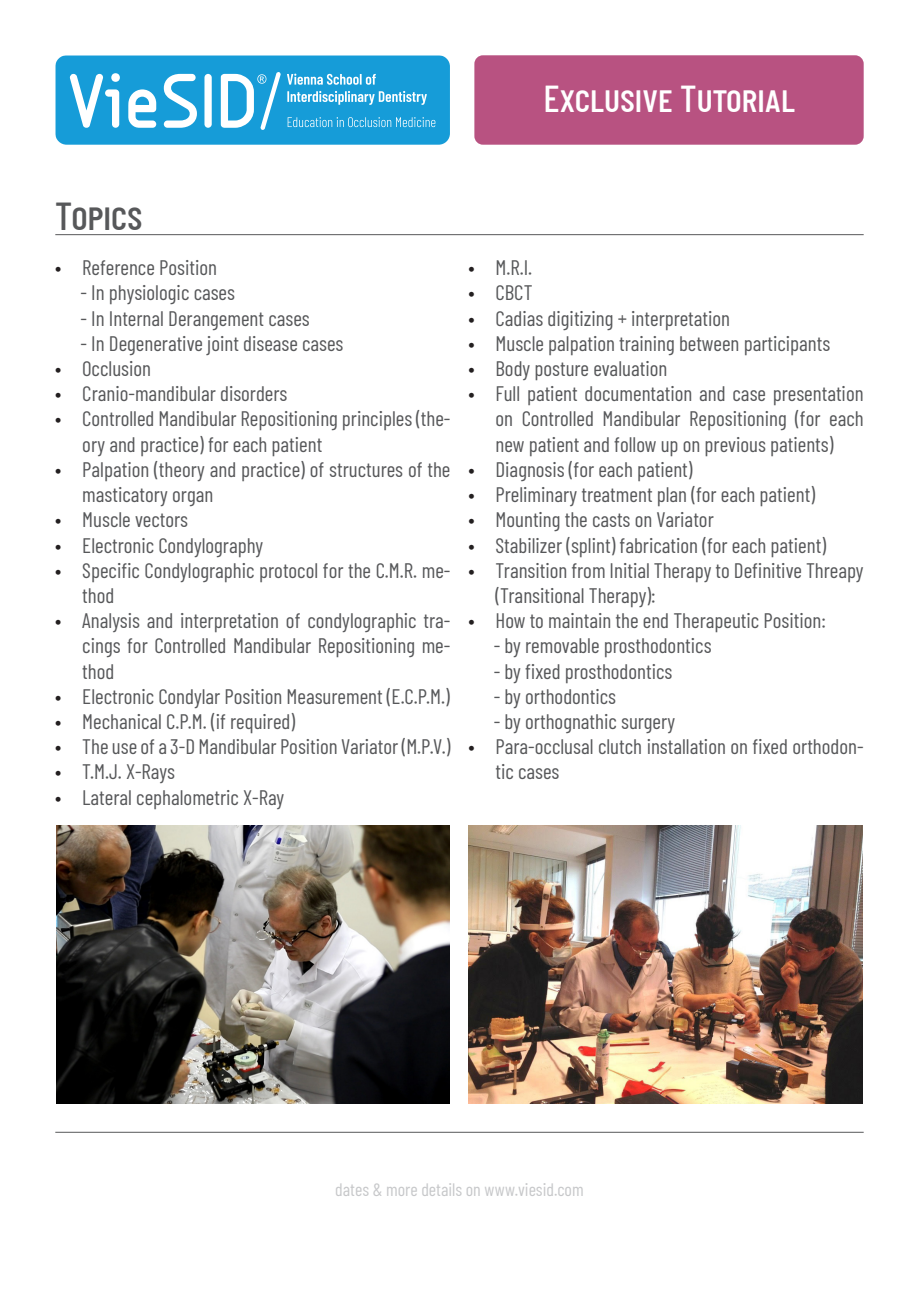
<style>
.page{position:relative;width:919px;height:1289px;background:#fff}
.page>*{position:absolute;margin:0;border:0;box-sizing:border-box;transform-origin:0 0}
.t1{font:500 39px "Barlow Condensed";color:#57585a}
.t2{font:500 37.5px "Barlow Condensed";color:#fff}
.Absatzformat_1{font:21px/25.2px "Barlow Condensed";color:#57585a}
.t3{font:18px "Barlow Condensed";color:#c7c8ca}
.s1{color:#231f20}
</style>
<div class="page">
<svg style="left:55px;top:55px;width:395px;height:90px"></svg>
<div style="left:474px;top:55px;width:389px;height:90px;background:#b85281;border-radius:9px"></div>
<hr style="left:55px;top:234px;width:808px;height:1px;background:#57585a">
<hr style="left:55px;top:1131px;width:808px;height:1px;background:#57585a">
<img style="left:468px;top:825px;width:394px;height:278px">
<img style="left:56px;top:825px;width:393px;height:278px">
<h2 class="t2" style="left:543px;top:72px;width:253px">Exclusive Tutorial</h2>
<p class="t1" style="left:55px;top:188px;width:89px">Topics</p>
<p class="Absatzformat_1" style="left:55px;top:253px;width:163px"><span class="s1">•</span> Reference Position</p>
<p class="Absatzformat_1" style="left:80px;top:279px;width:156px">- In physiologic cases</p>
<p class="Absatzformat_1" style="left:80px;top:304px;width:231px">- In Internal Derangement cases</p>
<p class="Absatzformat_1" style="left:80px;top:329px;width:264px">- In Degenerative joint disease cases</p>
<p class="Absatzformat_1" style="left:55px;top:354px;width:97px"><span class="s1">•</span> Occlusion</p>
<p class="Absatzformat_1" style="left:55px;top:379px;width:233px"><span class="s1">•</span> Cranio-mandibular disorders</p>
<p class="Absatzformat_1" style="left:82px;top:405px;width:369px;text-indent:-27px"><span class="s1">•</span> Controlled Mandibular Repositioning principles (the&shy;ory and practice) for each patient</p>
<p class="Absatzformat_1" style="left:82px;top:455px;width:369px;text-indent:-27px"><span class="s1">•</span> Palpation (theory and practice) of structures of the masticatory organ</p>
<p class="Absatzformat_1" style="left:55px;top:505px;width:134px"><span class="s1">•</span> Muscle vectors</p>
<p class="Absatzformat_1" style="left:55px;top:531px;width:209px"><span class="s1">•</span> Electronic Condylography</p>
<p class="Absatzformat_1" style="left:82px;top:556px;width:369px;text-indent:-27px"><span class="s1">•</span> Specific Condylographic protocol for the C.M.R. me&shy;thod</p>
<p class="Absatzformat_1" style="left:82px;top:606px;width:369px;text-align:justify;text-indent:-27px"><span class="s1">•</span> Analysis and interpretation of condylographic tra&shy;cings for Controlled Mandibular Repositioning me&shy;thod</p>
<p class="Absatzformat_1" style="left:55px;top:682px;width:396px"><span class="s1">•</span> Electronic Condylar Position Measurement (E.C.P.M.)</p>
<p class="Absatzformat_1" style="left:55px;top:707px;width:241px"><span class="s1">•</span> Mechanical C.P.M. (if required)</p>
<p class="Absatzformat_1" style="left:55px;top:732px;width:397px"><span class="s1">•</span> The use of a 3-D Mandibular Position Variator (M.P.V.)</p>
<p class="Absatzformat_1" style="left:55px;top:757px;width:121px"><span class="s1">•</span> T.M.J. X-Rays</p>
<p class="Absatzformat_1" style="left:55px;top:783px;width:230px"><span class="s1">•</span> Lateral cephalometric X-Ray</p>
<p class="Absatzformat_1" style="left:468px;top:253px;width:65px"><span class="s1">•</span> M.R.I.</p>
<p class="Absatzformat_1" style="left:468px;top:279px;width:66px"><span class="s1">•</span> CBCT</p>
<p class="Absatzformat_1" style="left:468px;top:304px;width:263px"><span class="s1">•</span> Cadias digitizing + interpretation</p>
<p class="Absatzformat_1" style="left:468px;top:329px;width:363px"><span class="s1">•</span> Muscle palpation training between participants</p>
<p class="Absatzformat_1" style="left:468px;top:354px;width:200px"><span class="s1">•</span> Body posture evaluation</p>
<p class="Absatzformat_1" style="left:495px;top:379px;width:369px;text-align:justify;text-indent:-27px"><span class="s1">•</span> Full patient documentation and case presentation on Controlled Mandibular Repositioning (for each new patient and follow up on previous patients)</p>
<p class="Absatzformat_1" style="left:468px;top:455px;width:225px"><span class="s1">•</span> Diagnosis (for each patient)</p>
<p class="Absatzformat_1" style="left:468px;top:480px;width:348px"><span class="s1">•</span> Preliminary treatment plan (for each patient)</p>
<p class="Absatzformat_1" style="left:468px;top:505px;width:247px"><span class="s1">•</span> Mounting the casts on Variator</p>
<p class="Absatzformat_1" style="left:468px;top:531px;width:359px"><span class="s1">•</span> Stabilizer (splint) fabrication (for each patient)</p>
<p class="Absatzformat_1" style="left:495px;top:556px;width:369px;text-indent:-27px"><span class="s1">•</span> Transition from Initial Therapy to Definitive Threapy (Transitional Therapy):</p>
<p class="Absatzformat_1" style="left:468px;top:606px;width:359px"><span class="s1">•</span> How to maintain the end Therapeutic Position:</p>
<p class="Absatzformat_1" style="left:493px;top:631px;width:219px">- by removable prosthodontics</p>
<p class="Absatzformat_1" style="left:493px;top:657px;width:180px">- by fixed prosthodontics</p>
<p class="Absatzformat_1" style="left:493px;top:682px;width:124px">- by orthodontics</p>
<p class="Absatzformat_1" style="left:493px;top:707px;width:183px">- by orthognathic surgery</p>
<p class="Absatzformat_1" style="left:495px;top:732px;width:369px;text-indent:-27px"><span class="s1">•</span> Para-occlusal clutch installation on fixed orthodon&shy;tic cases</p>
<p class="t3" style="left:335px;top:1176px;width:250px">dates &amp; more details on www.viesid.com</p>
</div>
